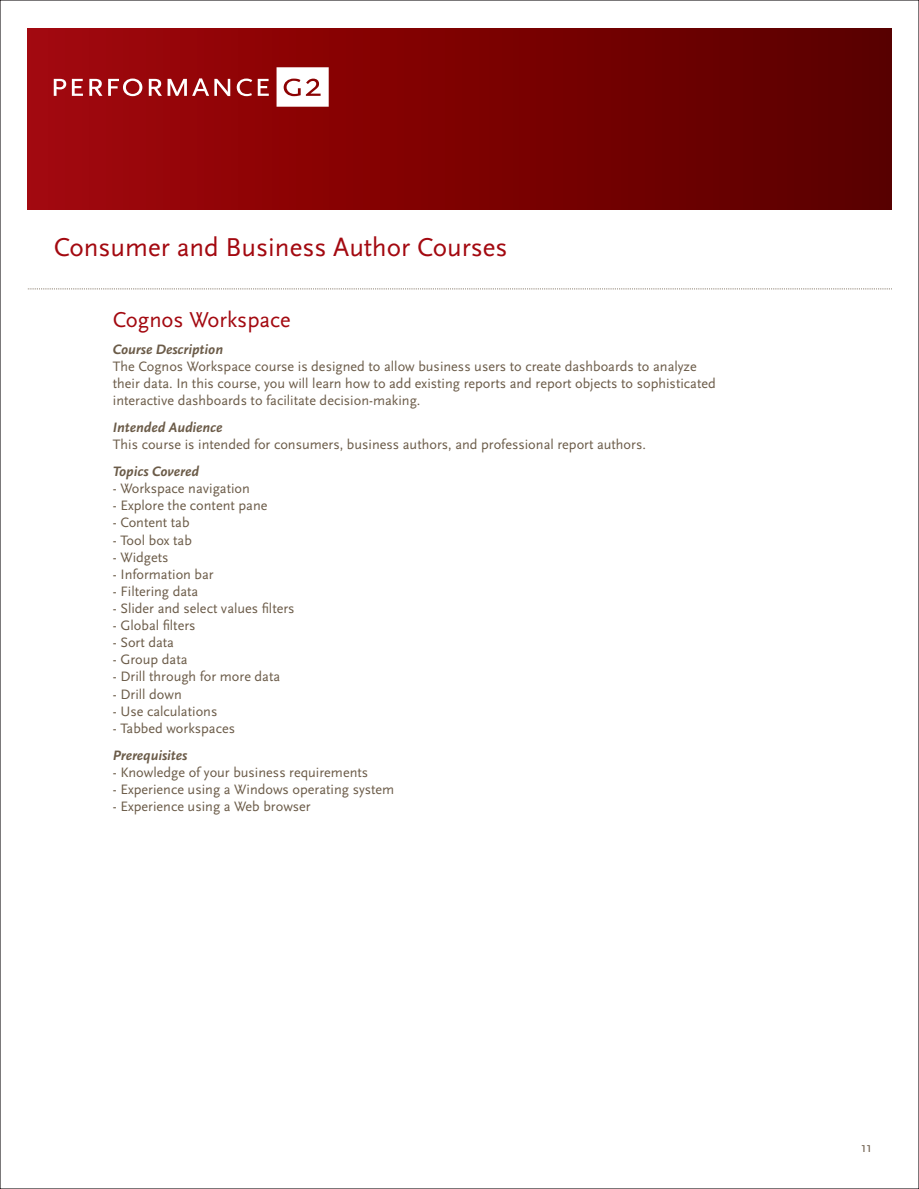
<style>
.page{position:relative;width:919px;height:1189px;background:#fff}
.page>*{position:absolute;margin:0;border:0;box-sizing:border-box;transform-origin:0 0}
.t1{font:27px "Scala Sans OT";color:#a30910}
.t2{font:22.5px "Scala Sans OT";color:#a30910}
.t3{font:14.25px/17.1px "Scala Sans OT";color:#6b5b48}
.t4{font:italic 700 14.25px "Scala Sans OT";color:#6b5b48}
</style>
<div class="page">
<div style="left:27px;top:28px;width:864px;height:181px;background:linear-gradient(to right,#a3060a,#590000)"></div>
<svg style="left:27px;top:288px;width:863px;height:1px"></svg>
<svg style="left:54px;top:79px;width:12px;height:17px"></svg>
<svg style="left:72px;top:79px;width:11px;height:17px"></svg>
<svg style="left:89px;top:79px;width:13px;height:17px"></svg>
<svg style="left:108px;top:78px;width:34px;height:18px"></svg>
<svg style="left:149px;top:78px;width:81px;height:18px"></svg>
<svg style="left:237px;top:78px;width:15px;height:18px"></svg>
<svg style="left:258px;top:79px;width:11px;height:17px"></svg>
<svg style="left:276px;top:67px;width:52px;height:40px"></svg>
<h1 class="t1" style="left:54px;top:231px;width:455px">Consumer and Business Author Courses</h1>
<h2 class="t2" style="left:113px;top:306px;width:179px">Cognos Workspace</h2>
<p class="t4" style="left:113px;top:340px;width:112px">Course Description</p>
<p class="t3" style="left:113px;top:357px;width:604px">The Cognos Workspace course is designed to allow business users to create dashboards to analyze their data. In this course, you will learn how to add existing reports and report objects to sophisticated interactive dashboards to facilitate decision-making.</p>
<p class="t4" style="left:113px;top:419px;width:111px">Intended Audience</p>
<p class="t3" style="left:113px;top:436px;width:534px">This course is intended for consumers, business authors, and professional report authors.</p>
<p class="t4" style="left:113px;top:463px;width:88px">Topics Covered</p>
<p class="t3" style="left:113px;top:480px;width:139px">- Workspace navigation</p>
<p class="t3" style="left:113px;top:497px;width:156px">- Explore the content pane</p>
<p class="t3" style="left:113px;top:514px;width:78px">- Content tab</p>
<p class="t3" style="left:113px;top:531px;width:81px">- Tool box tab</p>
<p class="t3" style="left:113px;top:548px;width:57px">- Widgets</p>
<p class="t3" style="left:113px;top:565px;width:102px">- Information bar</p>
<p class="t3" style="left:113px;top:582px;width:87px">- Filtering data</p>
<p class="t3" style="left:113px;top:599px;width:183px">- Slider and select values filters</p>
<p class="t3" style="left:113px;top:616px;width:84px">- Global filters</p>
<p class="t3" style="left:113px;top:634px;width:63px">- Sort data</p>
<p class="t3" style="left:113px;top:651px;width:76px">- Group data</p>
<p class="t3" style="left:113px;top:668px;width:169px">- Drill through for more data</p>
<p class="t3" style="left:113px;top:685px;width:70px">- Drill down</p>
<p class="t3" style="left:113px;top:702px;width:106px">- Use calculations</p>
<p class="t3" style="left:113px;top:719px;width:124px">- Tabbed workspaces</p>
<p class="t4" style="left:113px;top:746px;width:76px">Prerequisites</p>
<p class="t3" style="left:113px;top:763px;width:257px">- Knowledge of your business requirements</p>
<p class="t3" style="left:113px;top:780px;width:283px">- Experience using a Windows operating system</p>
<p class="t3" style="left:113px;top:797px;width:199px">- Experience using a Web browser</p>
<p class="t3" style="left:860px;top:1138px;width:12px">11</p>
</div>
